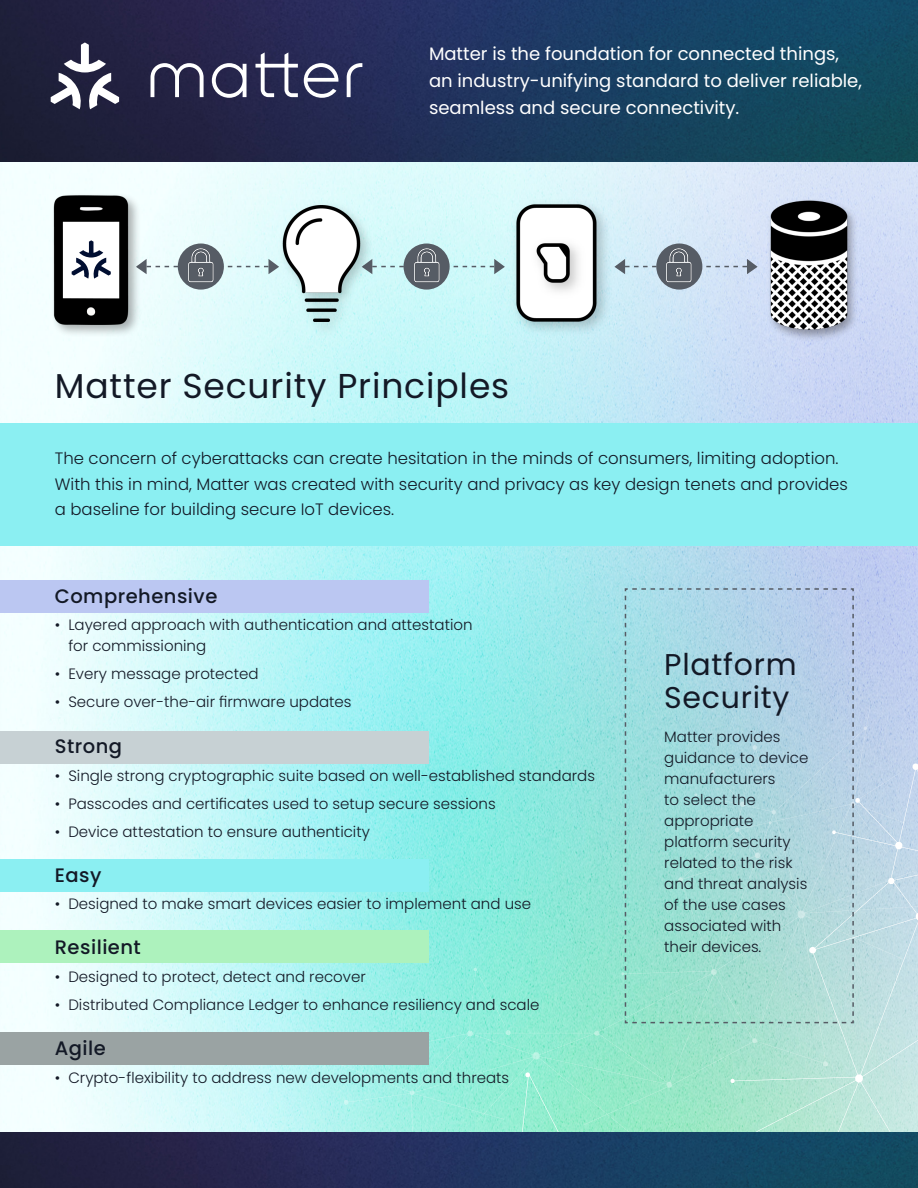
<style>
.page{position:relative;width:918px;height:1188px;background:#fff}
.page>*{position:absolute;margin:0;border:0;box-sizing:border-box;transform-origin:0 0}
.t1{font:34.5px "Poppins";letter-spacing:.025em;color:#131926}
.t2{font:30px/33px "Poppins";letter-spacing:.025em;color:#131926}
.t3{font:500 19.5px "Poppins";letter-spacing:.025em;color:#131926}
.t4{font:18px/27px "Poppins";color:#fff}
.t5{font:300 16.5px/25.5px "Poppins";color:#131926}
.t6{font:300 15px/21px "Poppins";color:#131926}
</style>
<div class="page">
<img style="left:0;top:162px;width:918px;height:971px">
<svg style="left:291px;top:709px;width:627px;height:424px;background:#9be8dd"></svg>
<img style="left:0;top:0;width:918px;height:162px">
<svg style="left:51px;top:42px;width:311px;height:67px;background:#494968"></svg>
<div style="left:0;top:424px;width:918px;height:122px;background:#8beff2"></div>
<div style="left:0;top:580px;width:429px;height:32px;background:#bbc7f2"></div>
<div style="left:0;top:731px;width:429px;height:32px;background:#c7d1d4"></div>
<div style="left:0;top:859px;width:429px;height:33px;background:#8beff2"></div>
<div style="left:0;top:931px;width:429px;height:32px;background:#adf2bd"></div>
<div style="left:0;top:1033px;width:429px;height:32px;background:#9aa3a3"></div>
<div style="left:178px;top:244px;width:46px;height:46px;background:#565c65;border-radius:50%"></div>
<img style="left:185px;top:245px;width:32px;height:40px">
<svg style="left:141px;top:259px;width:106px;height:15px"></svg>
<svg style="left:404px;top:244px;width:46px;height:46px"></svg>
<img style="left:411px;top:245px;width:32px;height:40px">
<svg style="left:396px;top:259px;width:83px;height:15px"></svg>
<svg style="left:656px;top:244px;width:46px;height:46px"></svg>
<img style="left:663px;top:245px;width:32px;height:40px">
<svg style="left:634px;top:259px;width:124px;height:15px;background:#a1aebc"></svg>
<img style="left:247px;top:189px;width:149px;height:149px">
<img style="left:479px;top:186px;width:155px;height:155px">
<div style="left:767px;top:198px;width:91px;height:144px;background:#231f20;opacity:.4"></div>
<img style="left:762px;top:198px;width:94px;height:133px">
<div style="left:51px;top:193px;width:90px;height:144px;background:#231f20;opacity:.35"></div>
<img style="left:52px;top:192px;width:79px;height:137px">
<svg style="left:72px;top:240px;width:39px;height:39px"></svg>
<svg style="left:624px;top:587px;width:231px;height:437px;background:#a6d7db"></svg>
<img style="left:0;top:1133px;width:918px;height:55px">
<p class="t4" style="left:429px;top:40px;width:435px">Matter is the foundation for connected things, an industry-unifying standard to deliver reliable, seamless and secure connectivity.</p>
<p class="t1" style="left:55px;top:366px;width:456px">Matter Security Principles</p>
<p class="t5" style="left:55px;top:446px;width:795px">The concern of cyberattacks can create hesitation in the minds of consumers, limiting adoption.<br>With this in mind, Matter was created with security and privacy as key design tenets and provides a baseline for building secure IoT devices.</p>
<p class="t3" style="left:55px;top:585px;width:164px">Comprehensive</p>
<p class="t6" style="left:68px;top:615px;width:406px;text-indent:-14px">• Layered approach with authentication and attestation for commissioning</p>
<p class="t6" style="left:55px;top:664px;width:205px">• Every message protected</p>
<p class="t6" style="left:55px;top:691px;width:298px">• Secure over-the-air firmware updates</p>
<p class="t3" style="left:55px;top:735px;width:69px">Strong</p>
<p class="t6" style="left:55px;top:766px;width:542px">• Single strong cryptographic suite based on well-established standards</p>
<p class="t6" style="left:55px;top:793px;width:442px">• Passcodes and certificates used to setup secure sessions</p>
<p class="t6" style="left:55px;top:821px;width:317px">• Device attestation to ensure authenticity</p>
<p class="t3" style="left:55px;top:864px;width:48px">Easy</p>
<p class="t6" style="left:55px;top:894px;width:478px">• Designed to make smart devices easier to implement and use</p>
<p class="t3" style="left:55px;top:936px;width:88px">Resilient</p>
<p class="t6" style="left:55px;top:967px;width:313px">• Designed to protect, detect and recover</p>
<p class="t6" style="left:55px;top:994px;width:486px">• Distributed Compliance Ledger to enhance resiliency and scale</p>
<p class="t3" style="left:55px;top:1037px;width:53px">Agile</p>
<p class="t6" style="left:55px;top:1067px;width:456px">• Crypto-flexibility to address new developments and threats</p>
<p class="t2" style="left:664px;top:648px;width:134px">Platform<br>Security</p>
<p class="t6" style="left:664px;top:726px;width:146px">Matter provides guidance to device manufacturers<br>to select the appropriate platform security related to the risk and threat analysis of the use cases associated with their devices.</p>
</div>
